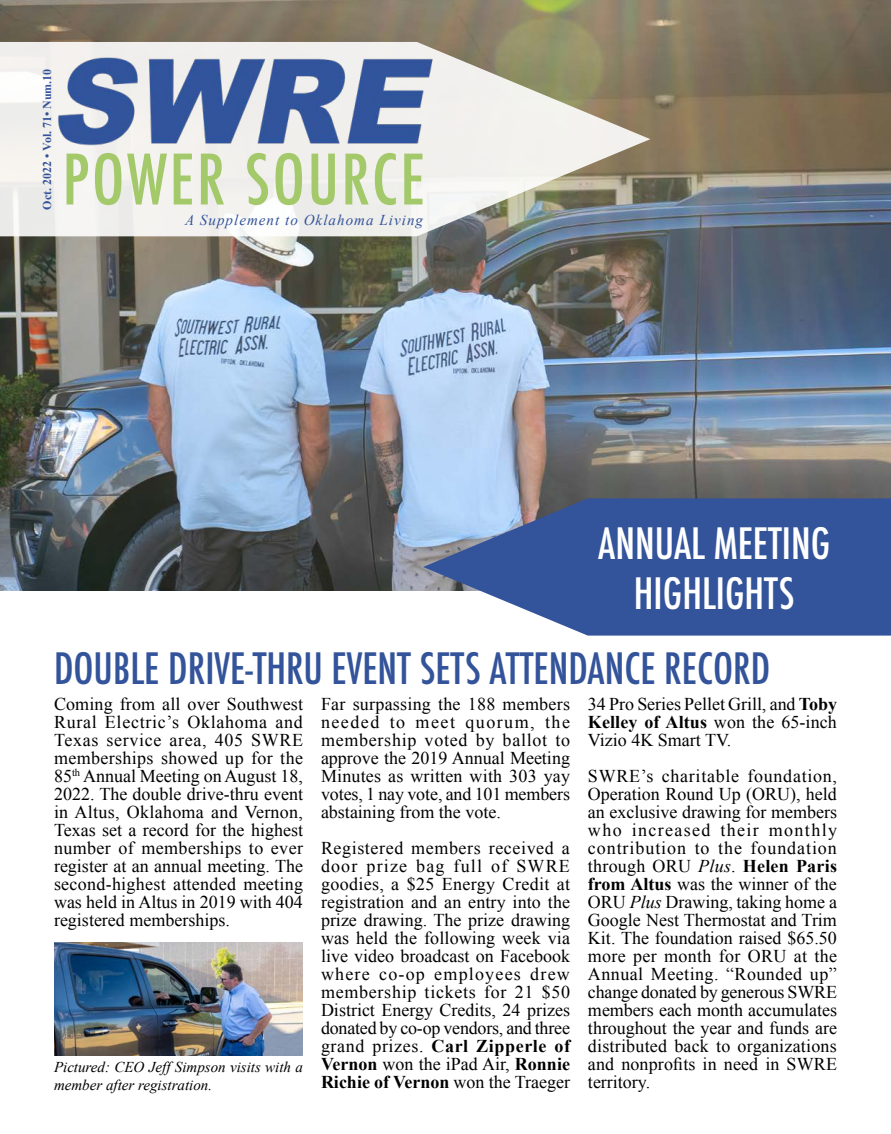
<style>
.page{position:relative;width:891px;height:1134px;background:#fff}
.page>*{position:absolute;margin:0;border:0;box-sizing:border-box;transform-origin:0 0}
.t1{font:500 condensed 67.5px "Futura";letter-spacing:.04em;color:#a3c96a}
.t2{font:500 condensed 42px "Futura";color:#33539a}
.t3{font:500 condensed 42px/50.4px "Futura";color:#fff;text-align:center}
.t4{font:18px/18px "Times New Roman";color:#000;text-align:justify}
.t5{font:italic 15px/18px "Times New Roman";color:#000}
.t6{font:italic 15px "Times New Roman";letter-spacing:.07em;color:#33539a}
.t7{font:700 12px "Times New Roman";color:#33539a}
.s1{font-weight:700}
.s2{font-style:italic}
</style>
<div class="page">
<img style="left:0;top:0;width:891px;height:591px">
<svg style="left:0;top:42px;width:650px;height:194px;fill:#f1f0ed"></svg>
<img style="left:54px;top:54px;width:381px;height:94px">
<svg style="left:423px;top:498px;width:468px;height:138px;background:#4e6aa6"></svg>
<img style="left:54px;top:943px;width:249px;height:112px">
<p class="t7" style="left:39px;top:210px;width:143px;rotate:-90deg">Oct. 2022 • Vol. 71• Num.10</p>
<h1 class="t1" style="left:63px;top:136px;width:364px">POWER SOURCE</h1>
<p class="t6" style="left:185px;top:210px;width:239px">A Supplement to Oklahoma Living</p>
<h2 class="t3" style="left:598px;top:518px;width:234px">ANNUAL MEETING<br>HIGHLIGHTS</h2>
<h2 class="t2" style="left:54px;top:642px;width:718px">DOUBLE DRIVE-THRU EVENT SETS ATTENDANCE RECORD</h2>
<p class="t4" style="left:54px;top:695px;width:251px">Coming from all over Southwest Rural Electric’s Oklahoma and Texas service area, 405 SWRE memberships showed up for the 85<sup>th</sup> Annual Meeting on August 18, 2022. The double drive-thru event in Altus, Oklahoma and Vernon, Texas set a record for the highest number of memberships to ever register at an annual meeting. The second-highest attended meeting was held in Altus in 2019 with 404 registered memberships.</p>
<p class="t4" style="left:321px;top:695px;width:251px">Far surpassing the 188 members needed to meet quorum, the membership voted by ballot to approve the 2019 Annual Meeting Minutes as written with 303 yay votes, 1 nay vote, and 101 members abstaining from the vote.</p>
<p class="t4" style="left:588px;top:695px;width:251px">34 Pro Series Pellet Grill, and <span class="s1">Toby Kelley of Altus</span> won the 65-inch Vizio 4K Smart TV.</p>
<p class="t4" style="left:588px;top:767px;width:251px">SWRE’s charitable foundation, Operation Round Up (ORU), held an exclusive drawing for members who increased their monthly contribution to the foundation through ORU <span class="s2">Plus</span>. <span class="s1">Helen Paris from Altus</span> was the winner of the ORU <span class="s2">Plus</span> Drawing, taking home a Google Nest Thermostat and Trim Kit. The foundation raised $65.50 more per month for ORU at the Annual Meeting. “Rounded up” change donated by generous SWRE members each month accumulates throughout the year and funds are distributed back to organizations and nonprofits in need in SWRE territory.</p>
<p class="t4" style="left:321px;top:839px;width:251px">Registered members received a door prize bag full of SWRE goodies, a $25 Energy Credit at registration and an entry into the prize drawing. The prize drawing was held the following week via live video broadcast on Facebook where co-op employees drew membership tickets for 21 $50<br>District Energy Credits, 24 prizes donated by co-op vendors, and three grand prizes. <span class="s1">Carl Zipperle of Vernon</span> won the iPad Air, <span class="s1">Ronnie Richie of Vernon</span> won the Traeger</p>
<p class="t5" style="left:54px;top:1058px;width:251px">Pictured: CEO Jeff Simpson visits with a member after registration.</p>
</div>
